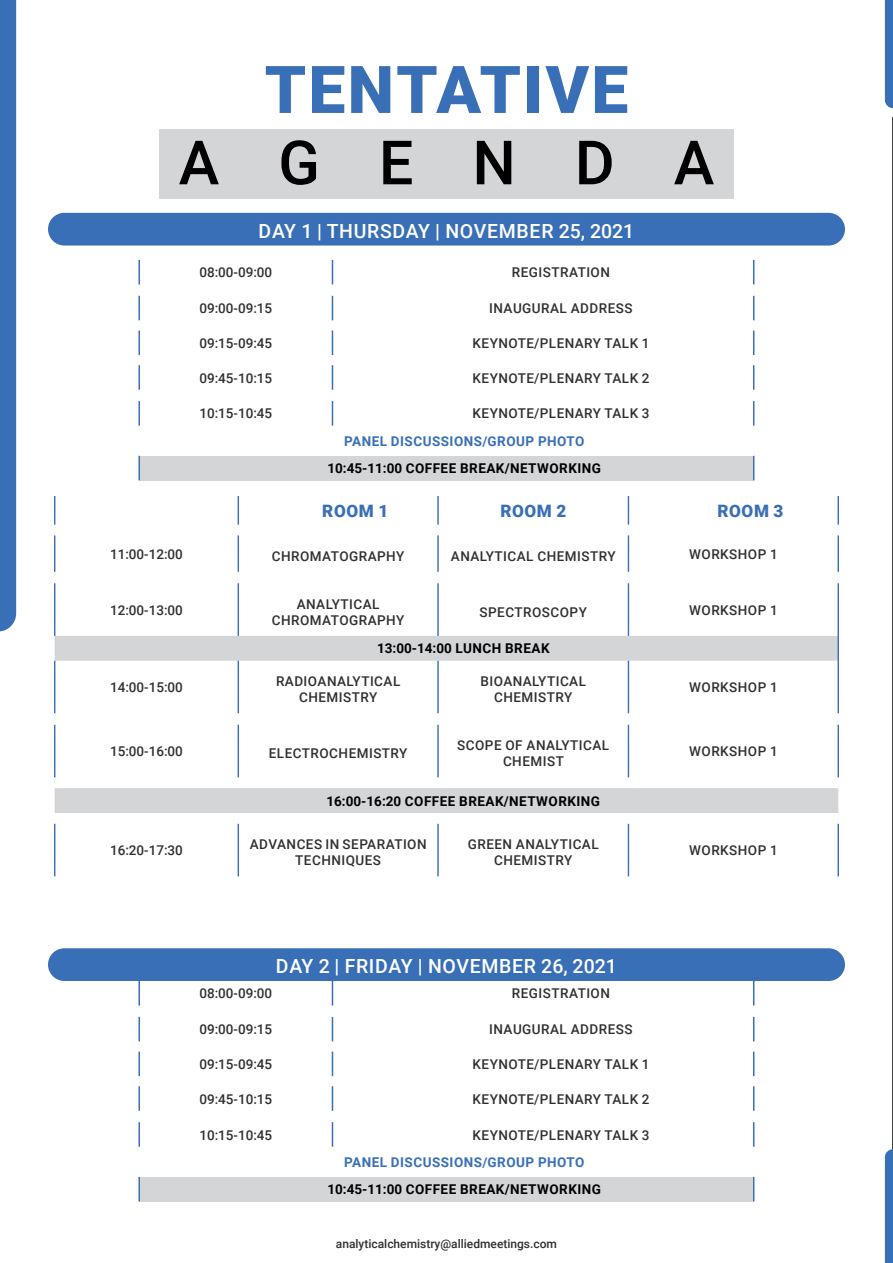
<style>
.page{position:relative;width:893px;height:1263px;background:#fff}
.page>*{position:absolute;margin:0;border:0;box-sizing:border-box;transform-origin:0 0}
.t1{font:900 65.85px "Roboto";letter-spacing:.035em;color:#396fb7}
.t2{font:500 61.05px "Roboto";letter-spacing:.965em;color:#000}
.t3{font:500 19.5px "Roboto";letter-spacing:.035em;color:#fff}
.t4{font:900 17.1px "Roboto";letter-spacing:.035em;color:#396fb7}
.t5{font:500 13.5px/16.2px "Roboto";letter-spacing:.035em;color:#312f30;text-align:center}
.t6{font:700 13.5px "Roboto";letter-spacing:.035em;color:#000}
.t7{font:700 13.5px "Roboto";letter-spacing:.035em;color:#396fb7}
.t8{font:500 12px "Roboto";color:#312f30}
</style>
<div class="page">
<hr style="left:892px;top:117px;width:1px;height:1032px;background:#000">
<div style="left:159px;top:129px;width:575px;height:69px;background:#d4d5d7"></div>
<svg style="left:55px;top:636px;width:783px;height:177px"></svg>
<svg style="left:54px;top:496px;width:1px;height:29px"></svg>
<svg style="left:238px;top:496px;width:1px;height:29px"></svg>
<hr style="left:437px;top:496px;width:2px;height:29px;background:#396fb7">
<svg style="left:628px;top:496px;width:1px;height:29px"></svg>
<hr style="left:837px;top:496px;width:2px;height:29px;background:#396fb7">
<hr style="left:54px;top:535px;width:1px;height:37px;background:#396fb7">
<hr style="left:238px;top:535px;width:1px;height:37px;background:#396fb7">
<hr style="left:437px;top:535px;width:2px;height:37px;background:#396fb7">
<hr style="left:628px;top:535px;width:1px;height:37px;background:#396fb7">
<hr style="left:837px;top:535px;width:2px;height:37px;background:#396fb7">
<hr style="left:54px;top:583px;width:1px;height:53px;background:#396fb7">
<hr style="left:238px;top:583px;width:1px;height:53px;background:#396fb7">
<hr style="left:437px;top:583px;width:2px;height:53px;background:#396fb7">
<hr style="left:628px;top:583px;width:1px;height:53px;background:#396fb7">
<hr style="left:837px;top:583px;width:2px;height:53px;background:#396fb7">
<hr style="left:837px;top:636px;width:2px;height:25px;background:#396fb7">
<hr style="left:54px;top:661px;width:1px;height:52px;background:#396fb7">
<hr style="left:238px;top:661px;width:1px;height:52px;background:#396fb7">
<hr style="left:437px;top:661px;width:2px;height:52px;background:#396fb7">
<hr style="left:628px;top:661px;width:1px;height:52px;background:#396fb7">
<hr style="left:837px;top:661px;width:2px;height:52px;background:#396fb7">
<hr style="left:54px;top:725px;width:1px;height:52px;background:#396fb7">
<hr style="left:238px;top:725px;width:1px;height:52px;background:#396fb7">
<hr style="left:437px;top:725px;width:2px;height:52px;background:#396fb7">
<hr style="left:628px;top:725px;width:1px;height:52px;background:#396fb7">
<hr style="left:837px;top:725px;width:2px;height:52px;background:#396fb7">
<hr style="left:54px;top:824px;width:1px;height:52px;background:#396fb7">
<hr style="left:238px;top:824px;width:1px;height:52px;background:#396fb7">
<hr style="left:437px;top:824px;width:2px;height:52px;background:#396fb7">
<hr style="left:628px;top:824px;width:1px;height:52px;background:#396fb7">
<hr style="left:837px;top:824px;width:2px;height:52px;background:#396fb7">
<div style="left:139px;top:456px;width:615px;height:24px;background:#d4d5d7"></div>
<hr style="left:138px;top:260px;width:2px;height:24px;background:#396fb7">
<svg style="left:332px;top:260px;width:1px;height:24px"></svg>
<svg style="left:753px;top:260px;width:1px;height:24px"></svg>
<hr style="left:138px;top:296px;width:2px;height:24px;background:#396fb7">
<svg style="left:332px;top:296px;width:1px;height:24px"></svg>
<svg style="left:753px;top:296px;width:1px;height:24px"></svg>
<hr style="left:138px;top:330px;width:2px;height:25px;background:#396fb7">
<svg style="left:332px;top:330px;width:1px;height:25px"></svg>
<svg style="left:753px;top:330px;width:1px;height:25px"></svg>
<hr style="left:138px;top:365px;width:2px;height:25px;background:#396fb7">
<svg style="left:332px;top:365px;width:1px;height:25px"></svg>
<svg style="left:753px;top:365px;width:1px;height:25px"></svg>
<hr style="left:138px;top:401px;width:2px;height:25px;background:#396fb7">
<svg style="left:332px;top:401px;width:1px;height:25px"></svg>
<svg style="left:753px;top:401px;width:1px;height:25px"></svg>
<hr style="left:138px;top:456px;width:2px;height:24px;background:#396fb7">
<svg style="left:753px;top:456px;width:1px;height:24px"></svg>
<div style="left:139px;top:1177px;width:615px;height:24px;background:#d4d5d7"></div>
<hr style="left:138px;top:981px;width:2px;height:24px;background:#396fb7">
<svg style="left:332px;top:981px;width:1px;height:24px"></svg>
<svg style="left:753px;top:981px;width:1px;height:24px"></svg>
<hr style="left:138px;top:1017px;width:2px;height:24px;background:#396fb7">
<svg style="left:332px;top:1017px;width:1px;height:24px"></svg>
<svg style="left:753px;top:1017px;width:1px;height:24px"></svg>
<hr style="left:138px;top:1051px;width:2px;height:25px;background:#396fb7">
<svg style="left:332px;top:1051px;width:1px;height:25px"></svg>
<svg style="left:753px;top:1051px;width:1px;height:25px"></svg>
<hr style="left:138px;top:1086px;width:2px;height:25px;background:#396fb7">
<svg style="left:332px;top:1086px;width:1px;height:25px"></svg>
<svg style="left:753px;top:1086px;width:1px;height:25px"></svg>
<hr style="left:138px;top:1122px;width:2px;height:25px;background:#396fb7">
<svg style="left:332px;top:1122px;width:1px;height:25px"></svg>
<svg style="left:753px;top:1122px;width:1px;height:25px"></svg>
<hr style="left:138px;top:1177px;width:2px;height:24px;background:#396fb7">
<svg style="left:753px;top:1177px;width:1px;height:24px"></svg>
<div style="left:0;top:0;width:16px;height:631px;background:#396fb7"></div>
<svg style="left:885px;top:0;width:8px;height:108px"></svg>
<svg style="left:885px;top:1149px;width:8px;height:114px"></svg>
<div style="left:48px;top:213px;width:797px;height:33px;background:#396fb7;border-radius:16px"></div>
<div style="left:48px;top:948px;width:797px;height:33px;background:#396fb7;border-radius:16px"></div>
<p class="t1" style="left:265px;top:43px;width:365px">TENTATIVE</p>
<p class="t2" style="left:179px;top:120px;width:537px">AGENDA</p>
<p class="t3" style="left:259px;top:217px;width:377px">DAY 1 | THURSDAY | NOVEMBER 25, 2021</p>
<p class="t5" style="left:199px;top:264px;width:74px">08:00-09:00</p>
<p class="t5" style="left:512px;top:264px;width:100px">REGISTRATION</p>
<p class="t5" style="left:199px;top:300px;width:74px">09:00-09:15</p>
<p class="t5" style="left:489px;top:300px;width:145px">INAUGURAL ADDRESS</p>
<p class="t5" style="left:199px;top:334px;width:74px">09:15-09:45</p>
<p class="t5" style="left:473px;top:334px;width:178px">KEYNOTE/PLENARY TALK 1</p>
<p class="t5" style="left:199px;top:369px;width:74px">09:45-10:15</p>
<p class="t5" style="left:473px;top:369px;width:178px">KEYNOTE/PLENARY TALK 2</p>
<p class="t5" style="left:199px;top:405px;width:74px">10:15-10:45</p>
<p class="t5" style="left:473px;top:405px;width:178px">KEYNOTE/PLENARY TALK 3</p>
<p class="t7" style="left:344px;top:431px;width:242px">PANEL DISCUSSIONS/GROUP PHOTO</p>
<p class="t6" style="left:327px;top:459px;width:275px">10:45-11:00 COFFEE BREAK/NETWORKING</p>
<p class="t4" style="left:322px;top:499px;width:68px">ROOM 1</p>
<p class="t4" style="left:500px;top:499px;width:68px">ROOM 2</p>
<p class="t4" style="left:717px;top:499px;width:68px">ROOM 3</p>
<p class="t5" style="left:110px;top:545px;width:74px">11:00-12:00</p>
<p class="t5" style="left:272px;top:547px;width:134px">CHROMATOGRAPHY</p>
<p class="t5" style="left:451px;top:547px;width:166px">ANALYTICAL CHEMISTRY</p>
<p class="t5" style="left:689px;top:545px;width:90px">WORKSHOP 1</p>
<p class="t5" style="left:110px;top:601px;width:74px">12:00-13:00</p>
<p class="t5" style="left:272px;top:595px;width:134px">ANALYTICAL<br>CHROMATOGRAPHY</p>
<p class="t5" style="left:480px;top:603px;width:109px">SPECTROSCOPY</p>
<p class="t5" style="left:689px;top:601px;width:90px">WORKSHOP 1</p>
<p class="t6" style="left:377px;top:639px;width:174px">13:00-14:00 LUNCH BREAK</p>
<p class="t5" style="left:110px;top:679px;width:74px">14:00-15:00</p>
<p class="t5" style="left:276px;top:673px;width:126px">RADIOANALYTICAL<br>CHEMISTRY</p>
<p class="t5" style="left:480px;top:673px;width:107px">BIOANALYTICAL<br>CHEMISTRY</p>
<p class="t5" style="left:689px;top:679px;width:90px">WORKSHOP 1</p>
<p class="t5" style="left:110px;top:743px;width:74px">15:00-16:00</p>
<p class="t5" style="left:269px;top:745px;width:140px">ELECTROCHEMISTRY</p>
<p class="t5" style="left:457px;top:737px;width:154px">SCOPE OF ANALYTICAL<br>CHEMIST</p>
<p class="t5" style="left:689px;top:743px;width:90px">WORKSHOP 1</p>
<p class="t6" style="left:326px;top:791px;width:275px">16:00-16:20 COFFEE BREAK/NETWORKING</p>
<p class="t5" style="left:110px;top:842px;width:74px">16:20-17:30</p>
<p class="t5" style="left:250px;top:836px;width:178px">ADVANCES IN SEPARATION<br>TECHNIQUES</p>
<p class="t5" style="left:468px;top:836px;width:132px">GREEN ANALYTICAL<br>CHEMISTRY</p>
<p class="t5" style="left:689px;top:842px;width:90px">WORKSHOP 1</p>
<p class="t3" style="left:276px;top:952px;width:342px">DAY 2 | FRIDAY | NOVEMBER 26, 2021</p>
<p class="t5" style="left:199px;top:985px;width:74px">08:00-09:00</p>
<p class="t5" style="left:512px;top:985px;width:100px">REGISTRATION</p>
<p class="t5" style="left:199px;top:1021px;width:74px">09:00-09:15</p>
<p class="t5" style="left:489px;top:1021px;width:145px">INAUGURAL ADDRESS</p>
<p class="t5" style="left:199px;top:1055px;width:74px">09:15-09:45</p>
<p class="t5" style="left:473px;top:1055px;width:178px">KEYNOTE/PLENARY TALK 1</p>
<p class="t5" style="left:199px;top:1090px;width:74px">09:45-10:15</p>
<p class="t5" style="left:473px;top:1090px;width:178px">KEYNOTE/PLENARY TALK 2</p>
<p class="t5" style="left:199px;top:1126px;width:74px">10:15-10:45</p>
<p class="t5" style="left:473px;top:1126px;width:178px">KEYNOTE/PLENARY TALK 3</p>
<p class="t7" style="left:344px;top:1152px;width:242px">PANEL DISCUSSIONS/GROUP PHOTO</p>
<p class="t6" style="left:327px;top:1180px;width:275px">10:45-11:00 COFFEE BREAK/NETWORKING</p>
<p class="t8" style="left:336px;top:1235px;width:223px">analyticalchemistry@alliedmeetings.com</p>
</div>
